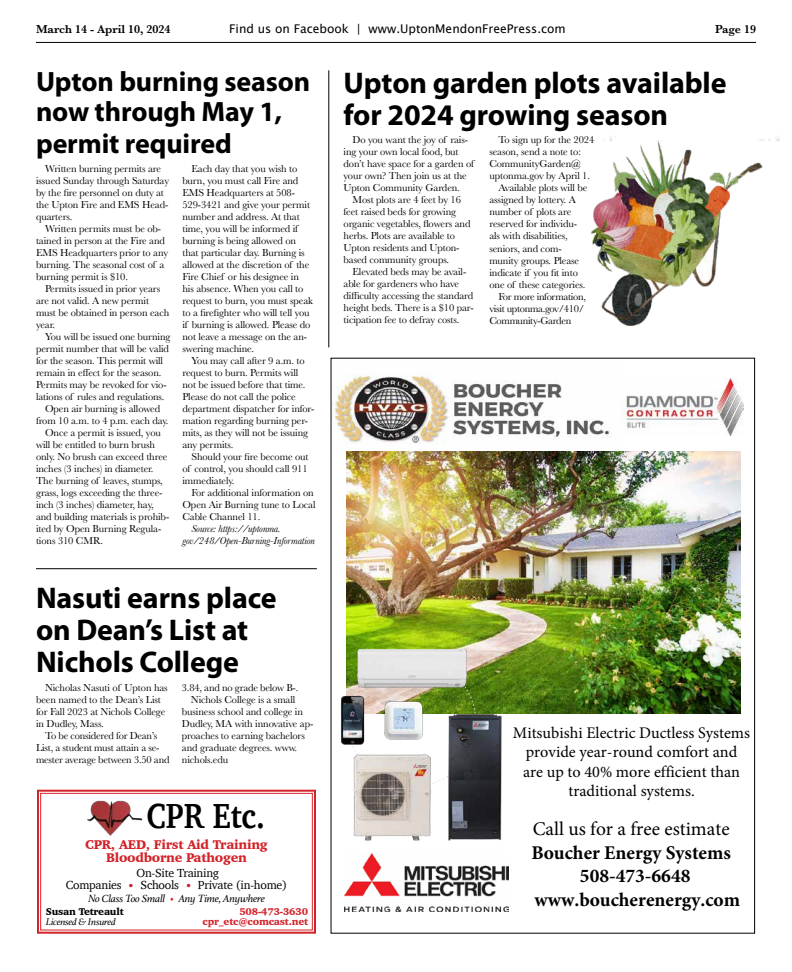
<style>
.page{position:relative;width:792px;height:972px;background:#fff}
.page>*{position:absolute;margin:0;border:0;box-sizing:border-box;transform-origin:0 0}
.t1{font:700 35.7px "Charter";color:#000;scale:.85 1}
.t2{font:700 30px/32px "Myriad Pro";letter-spacing:-.005em;color:#000}
.t3{font:700 28px/31px "Myriad Pro";letter-spacing:-.005em;color:#000}
.t4{font:700 19.4px/23.5px "Minion Pro";color:#000;text-align:center}
.t5{font:19.4px "Minion Pro";color:#000}
.t6{font:16.2px/19.4px "Minion Pro";color:#000;text-align:center}
.t7{font:900 13px/13px "Charter";letter-spacing:-.02em;color:#d2232a;text-align:center}
.t8{font:12px/12px "Charter";letter-spacing:-.02em;color:#000;text-align:center}
.t9{font:12px "Lucida Grande";color:#000}
.t10{font:600 12px "Baskerville";color:#000}
.t11{font:italic 11px "Athelas";letter-spacing:-.02em;color:#000}
.t12{font:10.5px/12px "Baskerville";letter-spacing:-.01em;color:#000}
.t13{font:10.5px "Baskerville";letter-spacing:-.03em;color:#000}
.t14{font:italic 10.5px/12px "Baskerville";letter-spacing:-.01em;color:#000}
.t15{font:900 10px/9.5px "Charter";letter-spacing:-.02em;color:#d2232a;text-align:right}
.t16{font:italic 10px "Athelas";letter-spacing:-.02em;color:#000}
.t17{font:900 10px "Charter";letter-spacing:-.02em;color:#000}
.s1{color:#d2232a}
</style>
<div class="page">
<img style="left:591px;top:136px;width:189px;height:190px">
<hr style="left:36px;top:568px;width:281px;height:1px;background:#000">
<hr style="left:329px;top:70px;width:1px;height:277px;background:#000">
<svg style="left:37px;top:790px;width:279px;height:144px"></svg>
<div style="left:40px;top:793px;width:273px;height:137px;border:1px solid #d2232a"></div>
<img style="left:85px;top:798px;width:59px;height:40px">
<img style="left:332px;top:374px;width:290px;height:80px">
<img style="left:347px;top:451px;width:394px;height:263px">
<img style="left:622px;top:378px;width:122px;height:57px">
<img style="left:345px;top:853px;width:163px;height:59px">
<img style="left:340px;top:648px;width:176px;height:193px">
<hr style="left:36px;top:42px;width:720px;height:1px;background:#000">
<p class="t10" style="left:36px;top:21px;width:136px">March 14 - April 10, 2024</p>
<p class="t9" style="left:229px;top:22px;width:338px">Find us on Facebook | www.UptonMendonFreePress.com</p>
<p class="t10" style="left:715px;top:21px;width:43px">Page 19</p>
<h3 class="t3" style="left:36px;top:65px;width:276px">Upton burning season now through May 1, permit required</h3>
<p class="t12" style="left:36px;top:163px;width:135px;text-indent:9px">Written burning permits are issued Sunday through Saturday by the fire personnel on duty at the Upton Fire and EMS Head&shy;quarters.</p>
<p class="t12" style="left:36px;top:223px;width:134px;text-indent:9px">Written permits must be ob&shy;tained in person at the Fire and<br>EMS Headquarters prior to any burning. The seasonal cost of a burning permit is $10.</p>
<p class="t12" style="left:36px;top:283px;width:135px;text-indent:9px">Permits issued in prior years are not valid. A new permit must be obtained in person each year.</p>
<p class="t12" style="left:45px;top:331px;width:127px">You will be issued one burning</p>
<p class="t12" style="left:36px;top:343px;width:135px">permit number that will be valid</p>
<p class="t12" style="left:36px;top:355px;width:129px">for the season. This permit will</p>
<p class="t12" style="left:36px;top:367px;width:127px">remain in effect for the season.</p>
<p class="t12" style="left:36px;top:379px;width:132px">Permits may be revoked for vio-</p>
<p class="t12" style="left:36px;top:391px;width:130px">lations of rules and regulations.</p>
<p class="t12" style="left:45px;top:403px;width:117px">Open air burning is allowed</p>
<p class="t12" style="left:36px;top:415px;width:134px">from 10 a.m. to 4 p.m. each day.</p>
<p class="t12" style="left:45px;top:427px;width:118px">Once a permit is issued, you</p>
<p class="t12" style="left:36px;top:439px;width:121px">will be entitled to burn brush</p>
<p class="t12" style="left:36px;top:451px;width:133px">only. No brush can exceed three</p>
<p class="t12" style="left:36px;top:463px;width:119px">inches (3 inches) in diameter.</p>
<p class="t12" style="left:36px;top:475px;width:128px">The burning of leaves, stumps,</p>
<p class="t12" style="left:36px;top:487px;width:128px">grass, logs exceeding the three-</p>
<p class="t12" style="left:36px;top:499px;width:119px">inch (3 inches) diameter, hay,</p>
<p class="t12" style="left:36px;top:511px;width:135px">and building materials is prohib-</p>
<p class="t12" style="left:36px;top:523px;width:127px">ited by Open Burning Regula-</p>
<p class="t12" style="left:36px;top:535px;width:69px">tions 310 CMR.</p>
<p class="t12" style="left:182px;top:163px;width:132px;text-indent:9px">Each day that you wish to burn, you must call Fire and<br>EMS Headquarters at 508-<br>529-3421 and give your permit number and address. At that time, you will be informed if burning is being allowed on that particular day. Burning is allowed at the discretion of the<br>Fire Chief or his designee in his absence. When you call to request to burn, you must speak to a firefighter who will tell you if burning is allowed. Please do not leave a message on the an&shy;swering machine.</p>
<p class="t12" style="left:182px;top:355px;width:133px;text-indent:9px">You may call after 9 a.m. to request to burn. Permits will not be issued before that time.<br>Please do not call the police department dispatcher for infor&shy;mation regarding burning per&shy;mits, as they will not be issuing any permits.</p>
<p class="t12" style="left:182px;top:451px;width:128px;text-align:justify;text-indent:9px">Should your fire become out of control, you should call 911 immediately.</p>
<p class="t12" style="left:182px;top:487px;width:135px;text-indent:9px">For additional information on<br>Open Air Burning tune to Local<br>Cable Channel 11.</p>
<p class="t14" style="left:182px;top:523px;width:134px;text-indent:9px">Source: https://uptonma. gov/248/Open-Burning-Information</p>
<h2 class="t2" style="left:36px;top:581px;width:242px">Nasuti earns place on Dean’s List at<br>Nichols College</h2>
<p class="t12" style="left:36px;top:682px;width:133px;text-indent:9px">Nicholas Nasuti of Upton has been named to the Dean’s List for Fall 2023 at Nichols College in Dudley, Mass.</p>
<p class="t12" style="left:36px;top:730px;width:135px;text-indent:9px">To be considered for Dean’s<br>List, a student must attain a se&shy;mester average between 3.50 and</p>
<p class="t12" style="left:182px;top:682px;width:118px">3.84, and no grade below B-.</p>
<p class="t12" style="left:191px;top:694px;width:106px">Nichols College is a small</p>
<p class="t12" style="left:182px;top:706px;width:122px">business school and college in</p>
<p class="t12" style="left:182px;top:718px;width:133px">Dudley, MA with innovative ap-</p>
<p class="t12" style="left:182px;top:730px;width:125px">proaches to earning bachelors</p>
<p class="t12" style="left:182px;top:742px;width:117px">and graduate degrees. www.</p>
<p class="t12" style="left:182px;top:754px;width:48px">nichols.edu</p>
<h1 class="t1" style="left:147px;top:785px;width:141px">CPR Etc.</h1>
<p class="t7" style="left:85px;top:838px;width:184px">CPR, AED, First Aid Training<br>Bloodborne Pathogen</p>
<p class="t8" style="left:66px;top:867px;width:223px">On-Site Training<br>Companies <span class="s1">•</span> Schools <span class="s1">•</span> Private (in-home)</p>
<p class="t11" style="left:88px;top:890px;width:178px">No Class Too Small <span class="s1">•</span> Any Time, Anywhere</p>
<p class="t17" style="left:46px;top:906px;width:80px">Susan Tetreault</p>
<p class="t16" style="left:46px;top:914px;width:72px">Licensed &amp; Insured</p>
<p class="t15" style="left:203px;top:907px;width:107px">508-473-3630 cpr_etc@comcast.net</p>
<h2 class="t2" style="left:344px;top:66px;width:385px">Upton garden plots available for 2024 growing season</h2>
<p class="t12" style="left:344px;top:134px;width:132px;text-indent:9px">Do you want the joy of rais&shy;ing your own local food, but don’t have space for a garden of your own? Then join us at the<br>Upton Community Garden.</p>
<p class="t12" style="left:344px;top:194px;width:129px;text-indent:9px">Most plots are 4 feet by 16 feet raised beds for growing organic vegetables, flowers and herbs. Plots are available to<br>Upton residents and Upton&shy;based community groups.</p>
<p class="t12" style="left:344px;top:266px;width:132px;text-indent:9px">Elevated beds may be avail&shy;able for gardeners who have difficulty accessing the standard height beds. There is a $10 par&shy;ticipation fee to defray costs.</p>
<p class="t12" style="left:498px;top:134px;width:97px">To sign up for the 2024</p>
<p class="t12" style="left:489px;top:146px;width:93px">season, send a note to:</p>
<p class="t12" style="left:489px;top:158px;width:93px">CommunityGarden@</p>
<p class="t12" style="left:489px;top:170px;width:102px">uptonma.gov by April 1.</p>
<p class="t12" style="left:498px;top:182px;width:90px">Available plots will be</p>
<p class="t12" style="left:489px;top:194px;width:88px">assigned by lottery. A</p>
<p class="t12" style="left:489px;top:206px;width:83px">number of plots are</p>
<p class="t12" style="left:489px;top:218px;width:89px">reserved for individu-</p>
<p class="t12" style="left:489px;top:230px;width:80px">als with disabilities,</p>
<p class="t12" style="left:489px;top:242px;width:74px">seniors, and com-</p>
<p class="t12" style="left:489px;top:254px;width:91px">munity groups. Please</p>
<p class="t12" style="left:489px;top:266px;width:90px">indicate if you fit into</p>
<p class="t12" style="left:489px;top:278px;width:97px">one of these categories.</p>
<p class="t13" style="left:498px;top:289px;width:89px">For more information,</p>
<p class="t13" style="left:489px;top:301px;width:96px">visit uptonma.gov/410/</p>
<p class="t13" style="left:489px;top:313px;width:83px">Community-Garden</p>
<h3 class="t6" style="left:513px;top:723px;width:239px">Mitsubishi Electric Ductless Systems provide year-round comfort and<br>are up to 40% more efficient than traditional systems.</h3>
<h3 class="t5" style="left:533px;top:816px;width:198px">Call us for a free estimate</h3>
<h3 class="t4" style="left:531px;top:840px;width:210px">Boucher Energy Systems<br>508-473-6648 www.boucherenergy.com</h3>
</div>
